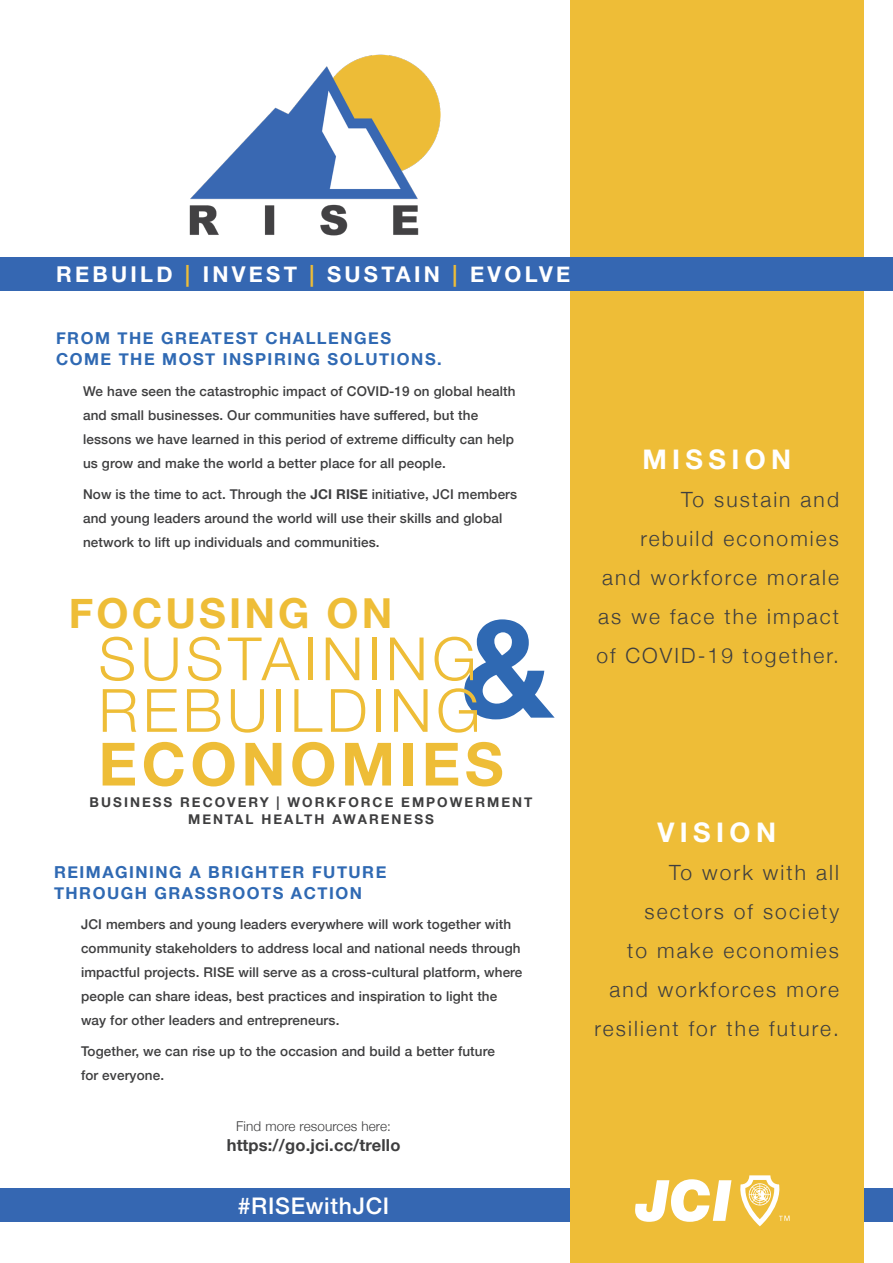
<style>
.page{position:relative;width:893px;height:1263px;background:#fff}
.page>*{position:absolute;margin:0;border:0;box-sizing:border-box;transform-origin:0 0}
.Copy_Final_Grey{font:700 136.05px "Helvetica Neue";color:#2f69b3}
.Copy_Final_Grey-2{font:300 59.7px "Helvetica Neue";letter-spacing:.075em;color:#eebd37}
.Copy_Final_Grey-3{font:700 59.7px "Helvetica Neue";letter-spacing:.075em;color:#eebd37}
.Copy_Final_Grey-4{font:700 41.25px "Helvetica Neue";letter-spacing:.075em;color:#eebd37}
.Copy_Final_Grey-5{font:700 27px "Helvetica Neue";letter-spacing:.2em;color:#fff}
.Copy_Final_Grey-6{font:500 22.95px "Helvetica Neue";letter-spacing:.03em;color:#fff}
.t1{font:700 21.75px "Helvetica Neue";letter-spacing:.15em;color:#fff}
.Copy_Final_Grey-7{font:300 21px/39px "Helvetica Neue";letter-spacing:.1em;color:#3e3e3f;text-align:right}
.Copy_Final_Grey-8{font:700 16.5px/21px "Helvetica Neue";letter-spacing:.09em;color:#2f69b3}
.Copy_Final_Grey-9{font:700 16.5px "Helvetica Neue";letter-spacing:.01em;color:#3e3e3f}
.Copy_Final_Grey-10{font:500 13.5px/24px "Helvetica Neue";letter-spacing:.01em;color:#3e3e3f}
.t2{font:700 13.5px/16.2px "Helvetica Neue";letter-spacing:.15em;color:#3e3e3f;text-align:center}
.Copy_Final_Grey-11{font:300 13.5px "Helvetica Neue";letter-spacing:.01em;color:#3e3e3f}
.s1{color:#eebd37}
.s2{font-weight:700}
</style>
<div class="page">
<div style="left:0;top:1189px;width:893px;height:33px;background:#3567b2"></div>
<div style="left:570px;top:0;width:293px;height:1263px;background:#eebd37"></div>
<div style="left:0;top:257px;width:893px;height:33px;background:#3567b2"></div>
<svg style="left:635px;top:1175px;width:154px;height:51px"></svg>
<img style="left:189px;top:54px;width:251px;height:182px">
<p class="t1" style="left:56px;top:257px;width:516px">REBUILD <span class="s1">|</span> INVEST <span class="s1">|</span> SUSTAIN <span class="s1">|</span> EVOLVE</p>
<p class="Copy_Final_Grey-8" style="left:56px;top:328px;width:387px">FROM THE GREATEST CHALLENGES<br>COME THE MOST INSPIRING SOLUTIONS.</p>
<p class="Copy_Final_Grey-10" style="left:83px;top:378px;width:434px">We have seen the catastrophic impact of COVID-19 on global health and small businesses. Our communities have suffered, but the lessons we have learned in this period of extreme difficulty can help us grow and make the world a better place for all people.</p>
<p class="Copy_Final_Grey-10" style="left:83px;top:481px;width:436px">Now is the time to act. Through the <span class="s2">JCI RISE</span> initiative, JCI members and young leaders around the world will use their skills and global network to lift up individuals and communities.</p>
<p class="Copy_Final_Grey-4" style="left:69px;top:581px;width:325px">FOCUSING ON</p>
<p class="Copy_Final_Grey" style="left:460px;top:562px;width:95px">&amp;</p>
<p class="Copy_Final_Grey-2" style="left:98px;top:611px;width:379px">SUSTAINING</p>
<p class="Copy_Final_Grey-2" style="left:98px;top:662px;width:383px">REBUILDING</p>
<p class="Copy_Final_Grey-3" style="left:98px;top:717px;width:407px">ECONOMIES</p>
<p class="t2" style="left:90px;top:795px;width:444px">BUSINESS RECOVERY | WORKFORCE EMPOWERMENT<br>MENTAL HEALTH AWARENESS</p>
<p class="Copy_Final_Grey-8" style="left:54px;top:862px;width:334px">REIMAGINING A BRIGHTER FUTURE<br>THROUGH GRASSROOTS ACTION</p>
<p class="Copy_Final_Grey-10" style="left:81px;top:911px;width:443px">JCI members and young leaders everywhere will work together with community stakeholders to address local and national needs through impactful projects. RISE will serve as a cross-cultural platform, where people can share ideas, best practices and inspiration to light the way for other leaders and entrepreneurs.</p>
<p class="Copy_Final_Grey-10" style="left:81px;top:1038px;width:415px">Together, we can rise up to the occasion and build a better future for everyone.</p>
<p class="Copy_Final_Grey-11" style="left:236px;top:1115px;width:156px">Find more resources here:</p>
<p class="Copy_Final_Grey-9" style="left:227px;top:1132px;width:175px">https://go.jci.cc/trello</p>
<p class="Copy_Final_Grey-6" style="left:238px;top:1187px;width:153px">#RISEwithJCI</p>
<p class="Copy_Final_Grey-5" style="left:642px;top:438px;width:150px">MISSION</p>
<p class="Copy_Final_Grey-7" style="left:596px;top:479px;width:244px">To sustain and<br>rebuild economies<br>and workforce morale as we face the impact of COVID-19 together.</p>
<p class="Copy_Final_Grey-5" style="left:657px;top:811px;width:120px">VISION</p>
<p class="Copy_Final_Grey-7" style="left:594px;top:852px;width:246px">To work with all sectors of society<br>to make economies and workforces more resilient for the future.</p>
</div>
